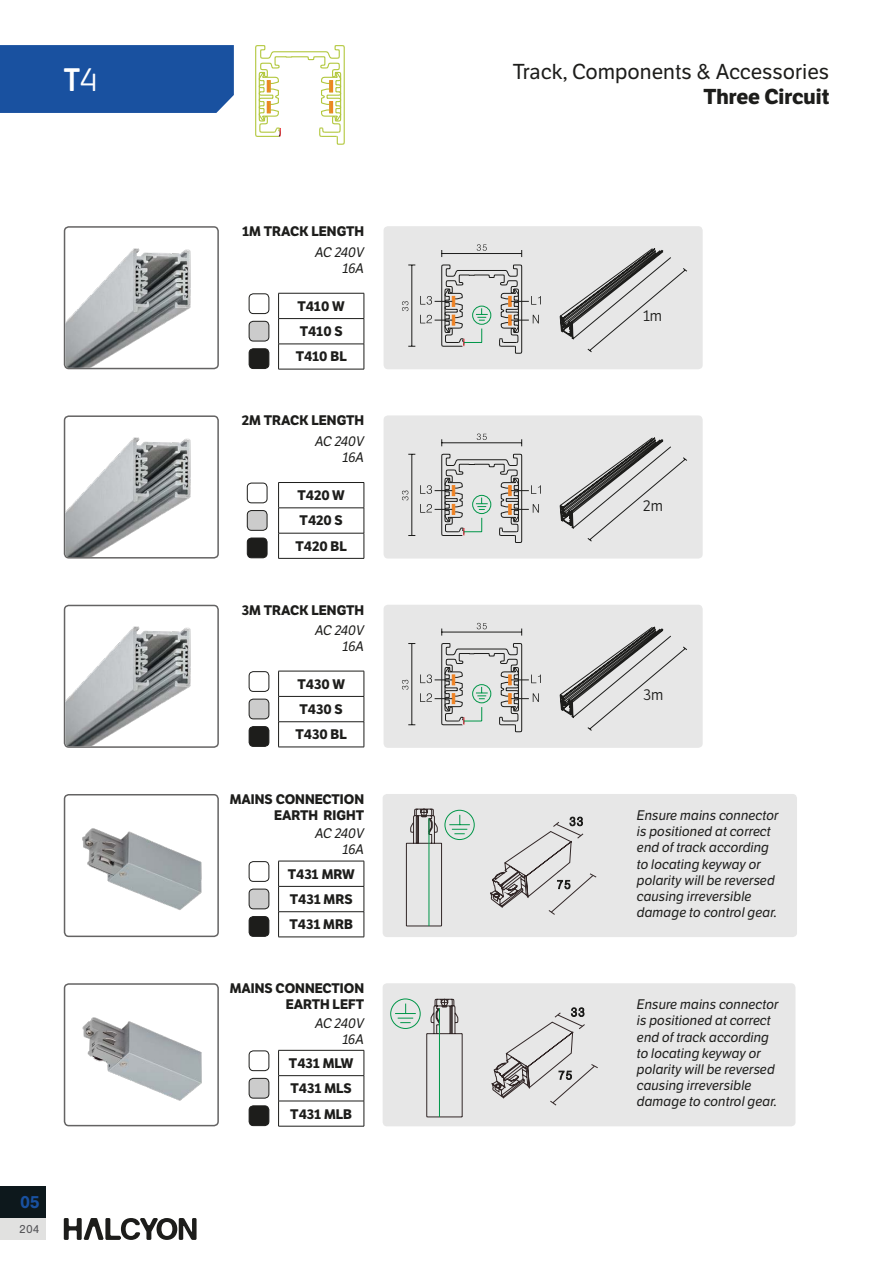
<style>
.page{position:relative;width:893px;height:1263px;background:#fff}
.page>*{position:absolute;margin:0;border:0;box-sizing:border-box;transform-origin:0 0}
.t1{font:700 31.5px "Vox Round";color:#fff}
.t2{font:21px "LFT Etica";color:#1d1d1b}
.t3{font:700 21px "LFT Etica";color:#1d1d1b}
.t4{font:700 18px "Nimbus San";color:#1951a0}
.t5{font:15px "LFT Etica";color:#1d1d1b}
.t6{font:italic 13.5px/16.2px "LFT Etica";color:#1d1d1b;text-align:right}
.t7{font:700 13.5px/25.2px "LFT Etica";color:#1d1d1b}
.t8{font:12px "Nimbus San";color:#57575a}
.s1{font-weight:400}
</style>
<div class="page">
<div style="left:64px;top:226px;width:155px;height:143px;border:2px solid #646363;border-radius:4px"></div>
<div style="left:64px;top:605px;width:155px;height:143px;border:2px solid #646363;border-radius:4px"></div>
<div style="left:64px;top:415px;width:155px;height:143px;border:2px solid #646363;border-radius:4px"></div>
<div style="left:64px;top:794px;width:155px;height:143px;border:2px solid #646363;border-radius:4px"></div>
<div style="left:64px;top:983px;width:155px;height:143px;border:2px solid #646363;border-radius:4px"></div>
<div style="left:0;top:1218px;width:46px;height:22px;background:#e1e1e0"></div>
<div style="left:0;top:1186px;width:46px;height:32px;background:#0d181c"></div>
<svg style="left:64px;top:1218px;width:133px;height:22px"></svg>
<div style="left:0;top:45px;width:234px;height:68px;background:#1951a0"></div>
<svg style="left:255px;top:45px;width:90px;height:100px"></svg>
<div style="left:249px;top:1106px;width:20px;height:19px;background:#1d1d1b;border-radius:4px"></div>
<div style="left:249px;top:1105px;width:20px;height:21px;border:1px solid #1d1d1b;border-radius:4px"></div>
<div style="left:249px;top:1078px;width:20px;height:20px;background:#ccc;border-radius:4px"></div>
<div style="left:249px;top:1078px;width:20px;height:20px;border:1px solid #1d1d1b;border-radius:4px"></div>
<div style="left:249px;top:1050px;width:20px;height:21px;border:1px solid #1d1d1b;border-radius:4px"></div>
<hr style="left:278px;top:1050px;width:86px;height:1px;background:#1d1d1b">
<hr style="left:278px;top:1075px;width:86px;height:1px;background:#1d1d1b">
<hr style="left:278px;top:1101px;width:86px;height:1px;background:#1d1d1b">
<svg style="left:278px;top:1050px;width:1px;height:76px"></svg>
<svg style="left:364px;top:1050px;width:1px;height:76px"></svg>
<hr style="left:278px;top:1126px;width:86px;height:1px;background:#1d1d1b">
<div style="left:383px;top:983px;width:412px;height:143px;background:#e7e7e7;border-radius:4px"></div>
<svg style="left:390px;top:998px;width:73px;height:120px"></svg>
<svg style="left:491px;top:1007px;width:107px;height:99px"></svg>
<img style="left:82px;top:1017px;width:120px;height:84px">
<div style="left:249px;top:349px;width:20px;height:19px;background:#1d1d1b;border-radius:4px"></div>
<div style="left:249px;top:348px;width:20px;height:21px;border:1px solid #1d1d1b;border-radius:4px"></div>
<div style="left:249px;top:321px;width:20px;height:20px;background:#ccc;border-radius:4px"></div>
<div style="left:249px;top:321px;width:20px;height:20px;border:1px solid #1d1d1b;border-radius:4px"></div>
<div style="left:249px;top:293px;width:20px;height:21px;border:1px solid #1d1d1b;border-radius:4px"></div>
<hr style="left:278px;top:293px;width:86px;height:1px;background:#1d1d1b">
<hr style="left:278px;top:318px;width:86px;height:1px;background:#1d1d1b">
<hr style="left:278px;top:344px;width:86px;height:1px;background:#1d1d1b">
<svg style="left:278px;top:293px;width:1px;height:76px"></svg>
<svg style="left:364px;top:293px;width:1px;height:76px"></svg>
<hr style="left:278px;top:369px;width:86px;height:1px;background:#1d1d1b">
<div style="left:384px;top:226px;width:319px;height:143px;background:#e7e7e7;border-radius:4px"></div>
<hr style="left:442px;top:253px;width:80px;height:1px;background:#1d1d1b">
<svg style="left:477px;top:244px;width:10px;height:7px"></svg>
<svg style="left:402px;top:264px;width:139px;height:90px"></svg>
<svg style="left:560px;top:248px;width:127px;height:104px"></svg>
<img style="left:65px;top:227px;width:141px;height:141px">
<div style="left:247px;top:538px;width:20px;height:20px;background:#1d1d1b;border-radius:4px"></div>
<div style="left:247px;top:538px;width:20px;height:20px;border:1px solid #1d1d1b;border-radius:4px"></div>
<div style="left:247px;top:510px;width:20px;height:20px;background:#ccc;border-radius:4px"></div>
<div style="left:247px;top:510px;width:20px;height:21px;border:1px solid #1d1d1b;border-radius:4px"></div>
<div style="left:247px;top:483px;width:20px;height:20px;border:1px solid #1d1d1b;border-radius:4px"></div>
<hr style="left:278px;top:482px;width:86px;height:1px;background:#1d1d1b">
<hr style="left:278px;top:508px;width:86px;height:1px;background:#1d1d1b">
<hr style="left:278px;top:533px;width:86px;height:1px;background:#1d1d1b">
<svg style="left:278px;top:483px;width:1px;height:75px"></svg>
<svg style="left:364px;top:483px;width:1px;height:75px"></svg>
<hr style="left:278px;top:558px;width:86px;height:1px;background:#1d1d1b">
<div style="left:384px;top:415px;width:319px;height:143px;background:#e7e7e7;border-radius:4px"></div>
<hr style="left:442px;top:442px;width:80px;height:1px;background:#1d1d1b">
<svg style="left:477px;top:434px;width:10px;height:6px"></svg>
<svg style="left:402px;top:453px;width:139px;height:90px"></svg>
<svg style="left:560px;top:437px;width:127px;height:105px"></svg>
<img style="left:65px;top:416px;width:141px;height:141px">
<div style="left:249px;top:727px;width:20px;height:19px;background:#1d1d1b;border-radius:4px"></div>
<div style="left:249px;top:726px;width:20px;height:21px;border:1px solid #1d1d1b;border-radius:4px"></div>
<div style="left:249px;top:699px;width:20px;height:20px;background:#ccc;border-radius:4px"></div>
<div style="left:249px;top:699px;width:20px;height:20px;border:1px solid #1d1d1b;border-radius:4px"></div>
<div style="left:249px;top:671px;width:20px;height:21px;border:1px solid #1d1d1b;border-radius:4px"></div>
<hr style="left:278px;top:671px;width:86px;height:1px;background:#1d1d1b">
<hr style="left:278px;top:696px;width:86px;height:1px;background:#1d1d1b">
<hr style="left:278px;top:721px;width:86px;height:1px;background:#1d1d1b">
<svg style="left:278px;top:671px;width:1px;height:76px"></svg>
<svg style="left:364px;top:671px;width:1px;height:76px"></svg>
<hr style="left:278px;top:747px;width:86px;height:1px;background:#1d1d1b">
<div style="left:384px;top:605px;width:319px;height:143px;background:#e7e7e7;border-radius:4px"></div>
<hr style="left:442px;top:632px;width:80px;height:1px;background:#1d1d1b">
<svg style="left:477px;top:623px;width:10px;height:6px"></svg>
<svg style="left:402px;top:643px;width:139px;height:90px"></svg>
<svg style="left:560px;top:626px;width:127px;height:105px"></svg>
<img style="left:65px;top:606px;width:141px;height:140px">
<div style="left:249px;top:916px;width:20px;height:20px;background:#1d1d1b;border-radius:4px"></div>
<div style="left:249px;top:916px;width:20px;height:21px;border:1px solid #1d1d1b;border-radius:4px"></div>
<div style="left:249px;top:889px;width:20px;height:20px;background:#ccc;border-radius:4px"></div>
<div style="left:249px;top:889px;width:20px;height:20px;border:1px solid #1d1d1b;border-radius:4px"></div>
<div style="left:249px;top:861px;width:20px;height:21px;border:1px solid #1d1d1b;border-radius:4px"></div>
<hr style="left:278px;top:861px;width:86px;height:1px;background:#1d1d1b">
<hr style="left:278px;top:886px;width:86px;height:1px;background:#1d1d1b">
<hr style="left:278px;top:911px;width:86px;height:1px;background:#1d1d1b">
<svg style="left:278px;top:861px;width:1px;height:76px"></svg>
<svg style="left:364px;top:861px;width:1px;height:76px"></svg>
<hr style="left:278px;top:937px;width:86px;height:1px;background:#1d1d1b">
<div style="left:383px;top:794px;width:414px;height:143px;background:#e7e7e7;border-radius:4px"></div>
<svg style="left:406px;top:808px;width:69px;height:119px"></svg>
<hr style="left:429px;top:818px;width:1px;height:108px;background:#009648">
<svg style="left:490px;top:816px;width:107px;height:99px"></svg>
<img style="left:82px;top:828px;width:120px;height:82px">
<h1 class="t1" style="left:64px;top:59px;width:35px">T<span class="s1">4</span></h1>
<h3 class="t4" style="left:20px;top:1192px;width:21px">05</h3>
<p class="t8" style="left:19px;top:1222px;width:22px">204</p>
<p class="t7" style="left:242px;top:219px;width:123px">1M TRACK LENGTH</p>
<p class="t6" style="left:315px;top:244px;width:51px">AC 240V<br>16A</p>
<p class="t7" style="left:297px;top:294px;width:49px">T410 W</p>
<p class="t7" style="left:296px;top:319px;width:53px">T410 S<br>T410 BL</p>
<p class="t7" style="left:242px;top:408px;width:124px">2M TRACK LENGTH</p>
<p class="t6" style="left:315px;top:433px;width:51px">AC 240V<br>16A</p>
<p class="t7" style="left:298px;top:483px;width:49px">T420 W</p>
<p class="t7" style="left:296px;top:508px;width:53px">T420 S<br>T420 BL</p>
<p class="t7" style="left:242px;top:597px;width:124px">3M TRACK LENGTH</p>
<p class="t6" style="left:315px;top:622px;width:51px">AC 240V<br>16A</p>
<p class="t7" style="left:297px;top:672px;width:49px">T430 W</p>
<p class="t7" style="left:296px;top:697px;width:53px">T430 S<br>T430 BL</p>
<p class="t7" style="left:230px;top:791px;width:136px;line-height:16.2px;text-align:right">MAINS CONNECTION<br>EARTH RIGHT</p>
<p class="t6" style="left:315px;top:826px;width:51px">AC 240V<br>16A</p>
<p class="t7" style="left:288px;top:861px;width:69px">T431 MRW</p>
<p class="t7" style="left:290px;top:887px;width:65px">T431 MRS<br>T431 MRB</p>
<p class="t7" style="left:230px;top:980px;width:136px;line-height:16.2px;text-align:right">MAINS CONNECTION<br>EARTH LEFT</p>
<p class="t6" style="left:315px;top:1015px;width:51px">AC 240V<br>16A</p>
<p class="t7" style="left:289px;top:1050px;width:66px;text-align:justify">T431 MLW T431 MLS T431 MLB</p>
<h2 class="t2" style="left:513px;top:59px;width:318px">Track, Components &amp; Accessories</h2>
<h2 class="t3" style="left:703px;top:84px;width:127px">Three Circuit</h2>
<p class="t5" style="left:643px;top:307px;width:21px">1m</p>
<p class="t5" style="left:643px;top:497px;width:21px">2m</p>
<p class="t5" style="left:643px;top:686px;width:21px">3m</p>
<p class="t6" style="left:637px;top:807px;width:143px;text-align:left">Ensure mains connector is positioned at correct end of track according to locating keyway or polarity will be reversed causing irreversible damage to control gear.</p>
<p class="t6" style="left:637px;top:997px;width:143px;text-align:left">Ensure mains connector is positioned at correct end of track according to locating keyway or polarity will be reversed causing irreversible damage to control gear.</p>
</div>
